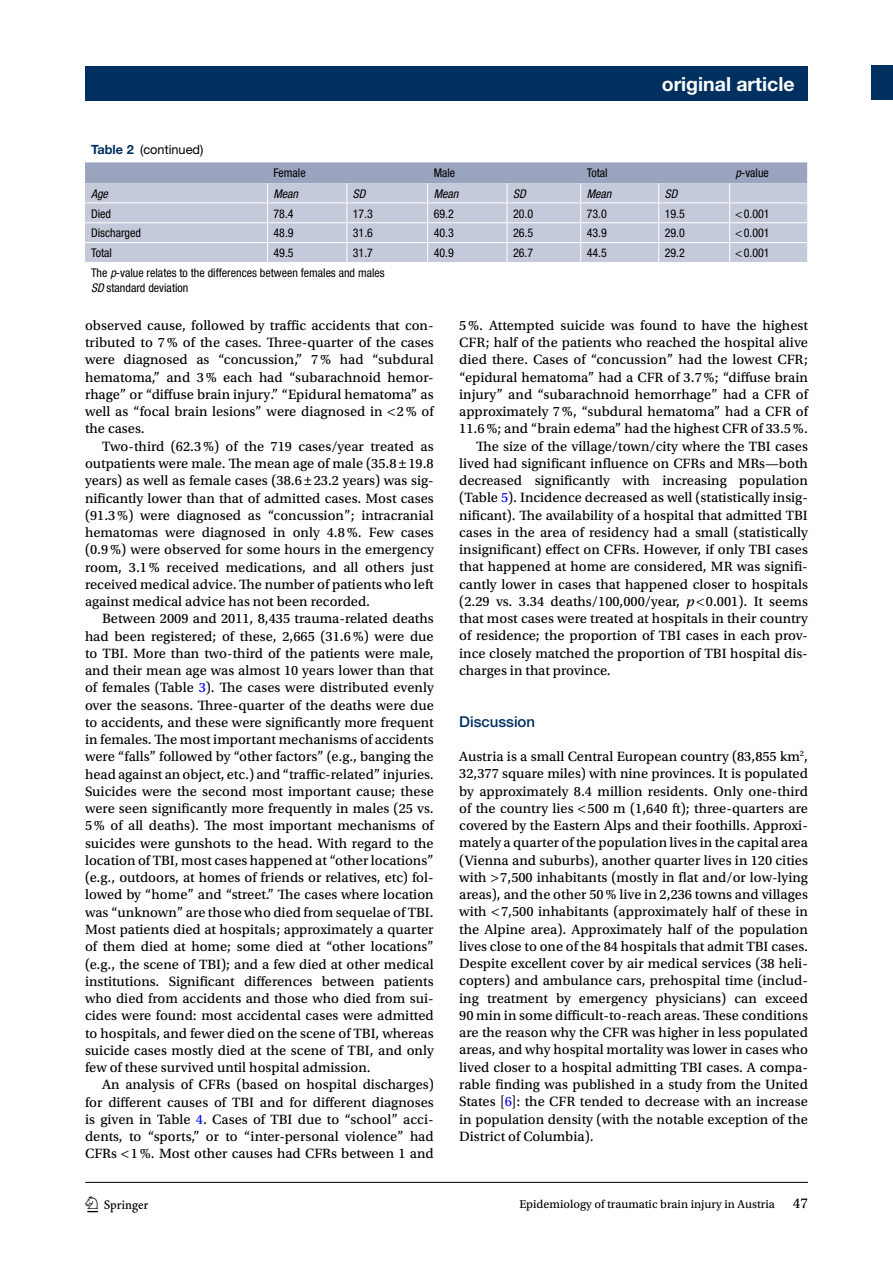
<style>
.page{position:relative;width:893px;height:1263px;background:#fff}
.page>*{position:absolute;margin:0;border:0;box-sizing:border-box;transform-origin:0 0}
.t1{font:22.5px "Springnew";color:#000}
.t2{font:700 19.5px "Helvetica Neue";color:#fff}
.t3{font:500 15px "Helvetica Neue";color:#00305f}
.t4{font:14.25px/17.2px "Utopia Std Capt";color:#000;text-align:justify}
.t5{font:12.75px "Helvetica Neue LT Std";color:#000}
.t6{font:condensed 12px/14.4px "Helvetica Neue";color:#000}
.t7{font:12px "Utopia Std Capt";color:#000}
.t8{font:italic condensed 12px "Helvetica Neue";color:#000}
.s1{font-weight:700;color:#00305f}
.s2{font-style:italic}
.s3{color:#00f}
.s4{font-family:"Utopia Std Capt It"}
.s5{font-size:15px}
</style>
<div class="page">
<div style="left:85px;top:66px;width:722px;height:34px;background:#00305f"></div>
<div style="left:872px;top:66px;width:21px;height:34px;background:#00305f"></div>
<hr style="left:85px;top:1182px;width:723px;height:1px;background:#000">
<svg style="left:85px;top:162px;width:722px;height:100px;background:#bec4d5"></svg>
<p class="t5" style="left:91px;top:142px;width:114px"><span class="s1">Table 2</span> (continued)</p>
<h2 class="t2" style="left:662px;top:72px;width:134px">original article</h2>
<p class="t6" style="left:273px;top:166px;width:34px">Female</p>
<p class="t6" style="left:434px;top:166px;width:23px">Male</p>
<p class="t6" style="left:587px;top:166px;width:22px">Total</p>
<p class="t6" style="left:736px;top:166px;width:35px"><span class="s2">p</span>-value</p>
<p class="t8" style="left:91px;top:187px;width:18px">Age</p>
<p class="t8" style="left:273px;top:187px;width:26px">Mean</p>
<p class="t8" style="left:353px;top:187px;width:14px">SD</p>
<p class="t8" style="left:434px;top:187px;width:26px">Mean</p>
<p class="t8" style="left:513px;top:187px;width:14px">SD</p>
<p class="t8" style="left:587px;top:187px;width:26px">Mean</p>
<p class="t8" style="left:665px;top:187px;width:14px">SD</p>
<p class="t6" style="left:91px;top:206px;width:22px">Died</p>
<p class="t6" style="left:273px;top:206px;width:22px">78.4</p>
<p class="t6" style="left:353px;top:206px;width:22px">17.3</p>
<p class="t6" style="left:434px;top:206px;width:22px">69.2</p>
<p class="t6" style="left:513px;top:206px;width:22px">20.0</p>
<p class="t6" style="left:587px;top:206px;width:22px">73.0</p>
<p class="t6" style="left:665px;top:206px;width:22px">19.5</p>
<p class="t6" style="left:744px;top:206px;width:27px">0.001</p>
<p class="t6" style="left:91px;top:226px;width:51px">Discharged</p>
<p class="t6" style="left:273px;top:226px;width:22px">48.9</p>
<p class="t6" style="left:353px;top:226px;width:22px">31.6</p>
<p class="t6" style="left:434px;top:226px;width:22px">40.3</p>
<p class="t6" style="left:513px;top:226px;width:22px">26.5</p>
<p class="t6" style="left:587px;top:226px;width:22px">43.9</p>
<p class="t6" style="left:665px;top:226px;width:22px">29.0</p>
<p class="t6" style="left:744px;top:226px;width:27px">0.001</p>
<p class="t6" style="left:91px;top:246px;width:22px">Total</p>
<p class="t6" style="left:273px;top:246px;width:22px">49.5</p>
<p class="t6" style="left:353px;top:246px;width:22px">31.7</p>
<p class="t6" style="left:434px;top:246px;width:22px">40.9</p>
<p class="t6" style="left:513px;top:246px;width:22px">26.7</p>
<p class="t6" style="left:587px;top:246px;width:22px">44.5</p>
<p class="t6" style="left:665px;top:246px;width:22px">29.2</p>
<p class="t6" style="left:744px;top:246px;width:27px">0.001</p>
<p class="t6" style="left:91px;top:266px;width:295px">The <span class="s2">p</span>-value relates to the differences between females and males<br><span class="s2">SD</span> standard deviation</p>
<p class="t4" style="left:85px;top:317px;width:350px">observed cause, followed by traffic accidents that con&shy;tributed to 7% of the cases. Three-quarter of the cases were diagnosed as “concussion,” 7% had “subdural hematoma,” and 3% each had “subarachnoid hemor&shy;rhage” or “diffuse brain injury.” “Epidural hematoma” as well as “focal brain lesions” were diagnosed in 2% of the cases.</p>
<p class="t4" style="left:85px;top:438px;width:350px;text-indent:17px">Two-third (62.3%) of the 719 cases/year treated as outpatients were male. The mean age of male (35.8±19.8 years) as well as female cases (38.6±23.2 years) was sig&shy;nificantly lower than that of admitted cases. Most cases (91.3%) were diagnosed as “concussion”; intracranial hematomas were diagnosed in only 4.8%. Few cases (0.9%) were observed for some hours in the emergency room, 3.1% received medications, and all others just received medical advice. The number of patients who left against medical advice has not been recorded.</p>
<p class="t4" style="left:85px;top:610px;width:350px;text-indent:17px">Between 2009 and 2011, 8,435 trauma-related deaths had been registered; of these, 2,665 (31.6%) were due to TBI. More than two-third of the patients were male, and their mean age was almost 10 years lower than that of females (Table <span class="s3">3</span>). The cases were distributed evenly over the seasons. Three-quarter of the deaths were due to accidents, and these were significantly more frequent in females. The most important mechanisms of accidents were “falls” followed by “other factors” (e.g., banging the head against an object, etc.) and “traffic-related” injuries.<br>Suicides were the second most important cause; these were seen significantly more frequently in males (25 vs.<br>5% of all deaths). The most important mechanisms of suicides were gunshots to the head. With regard to the location of TBI, most cases happened at “other locations” (e.g., outdoors, at homes of friends or relatives, etc) fol&shy;lowed by “home” and “street.” The cases where location was “unknown” are those who died from sequelae of TBI.<br>Most patients died at hospitals; approximately a quarter of them died at home; some died at “other locations” (e.g., the scene of TBI); and a few died at other medical institutions. Significant differences between patients who died from accidents and those who died from sui&shy;cides were found: most accidental cases were admitted to hospitals, and fewer died on the scene of TBI, whereas suicide cases mostly died at the scene of TBI, and only few of these survived until hospital admission.</p>
<p class="t4" style="left:85px;top:1076px;width:350px;text-indent:17px">An analysis of CFRs (based on hospital discharges) for different causes of TBI and for different diagnoses is given in Table <span class="s3">4</span>. Cases of TBI due to “school” acci&shy;dents, to “sports,” or to “inter-personal violence” had CFRs 1%. Most other causes had CFRs between 1 and</p>
<p class="t4" style="left:459px;top:317px;width:350px">5%. Attempted suicide was found to have the highest</p>
<p class="t4" style="left:459px;top:334px;width:350px">CFR; half of the patients who reached the hospital alive</p>
<p class="t4" style="left:459px;top:351px;width:350px">died there. Cases of “concussion” had the lowest CFR;</p>
<p class="t4" style="left:459px;top:369px;width:350px">“epidural hematoma” had a CFR of 3.7%; “diffuse brain</p>
<p class="t4" style="left:459px;top:386px;width:350px">injury” and “subarachnoid hemorrhage” had a CFR of</p>
<p class="t4" style="left:459px;top:403px;width:350px">approximately 7%, “subdural hematoma” had a CFR of</p>
<p class="t4" style="left:459px;top:420px;width:350px">11.6%; and “brain edema” had the highest CFR of 33.5%.</p>
<p class="t4" style="left:476px;top:438px;width:333px">The size of the village/town/city where the TBI cases</p>
<p class="t4" style="left:459px;top:455px;width:350px">lived had significant influence on CFRs and MRs—both</p>
<p class="t4" style="left:459px;top:472px;width:350px">decreased significantly with increasing population</p>
<p class="t4" style="left:459px;top:489px;width:350px">(Table <span class="s3">5</span>). Incidence decreased as well (statistically insig-</p>
<p class="t4" style="left:459px;top:507px;width:350px">nificant). The availability of a hospital that admitted TBI</p>
<p class="t4" style="left:459px;top:524px;width:350px">cases in the area of residency had a small (statistically</p>
<p class="t4" style="left:459px;top:541px;width:350px">insignificant) effect on CFRs. However, if only TBI cases</p>
<p class="t4" style="left:459px;top:558px;width:350px">that happened at home are considered, MR was signifi-</p>
<p class="t4" style="left:459px;top:576px;width:350px">cantly lower in cases that happened closer to hospitals</p>
<p class="t4" style="left:459px;top:593px;width:350px">(2.29 vs. 3.34 deaths/100,000/year, <span class="s4">p</span> 0.001). It seems</p>
<p class="t4" style="left:459px;top:610px;width:350px">that most cases were treated at hospitals in their country</p>
<p class="t4" style="left:459px;top:627px;width:350px">of residence; the proportion of TBI cases in each prov-</p>
<p class="t4" style="left:459px;top:645px;width:350px">ince closely matched the proportion of TBI hospital dis-</p>
<p class="t4" style="left:459px;top:662px;width:153px">charges in that province.</p>
<p class="t3" style="left:459px;top:712px;width:77px">Discussion</p>
<p class="t4" style="left:459px;top:748px;width:350px">Austria is a small Central European country (83,855 km<sup>2</sup>, 32,377 square miles) with nine provinces. It is populated by approximately 8.4 million residents. Only one-third of the country lies 500 m (1,640 ft); three-quarters are covered by the Eastern Alps and their foothills. Approxi&shy;mately a quarter of the population lives in the capital area (Vienna and suburbs), another quarter lives in 120 cities with 7,500 inhabitants (mostly in flat and/or low-lying areas), and the other 50% live in 2,236 towns and villages with 7,500 inhabitants (approximately half of these in the Alpine area). Approximately half of the population lives close to one of the 84 hospitals that admit TBI cases.<br>Despite excellent cover by air medical services (38 heli&shy;copters) and ambulance cars, prehospital time (includ&shy;ing treatment by emergency physicians) can exceed 90 min in some difficult-to-reach areas. These conditions are the reason why the CFR was higher in less populated areas, and why hospital mortality was lower in cases who lived closer to a hospital admitting TBI cases. A compa&shy;rable finding was published in a study from the United States [<span class="s3">6</span>]: the CFR tended to decrease with an increase in population density (with the notable exception of the District of Columbia).</p>
<h1 class="t1" style="left:87px;top:1196px;width:63px">1 3</h1>
<p class="t7" style="left:520px;top:1198px;width:290px">Epidemiology of traumatic brain injury in Austria <span class="s5">47</span></p>
</div>
